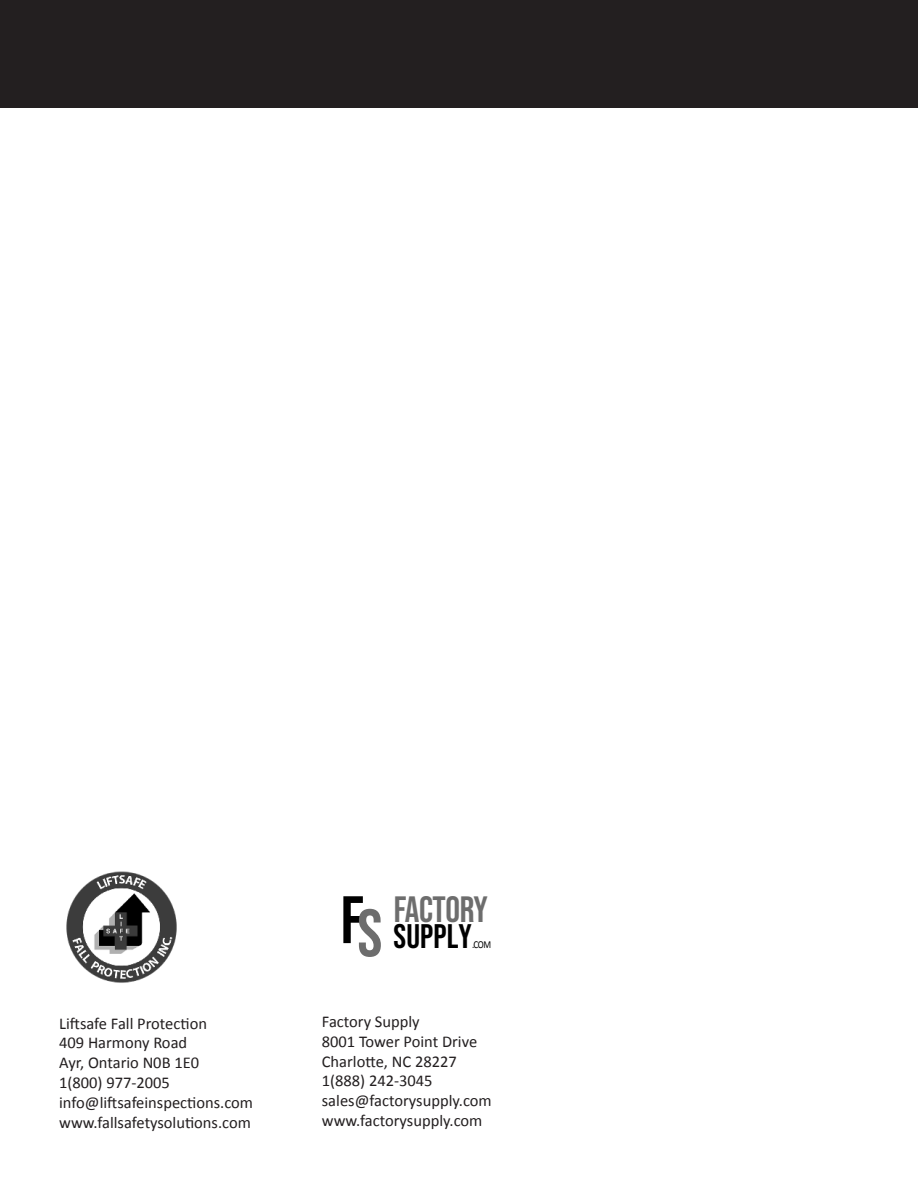
<style>
.page{position:relative;width:918px;height:1188px;background:#fff}
.page>*{position:absolute;margin:0;border:0;box-sizing:border-box;transform-origin:0 0}
.t1{font:700 66.9px "Bebas Neue Pro";color:#000}
.t2{font:700 36.6px "Bebas Neue Pro";letter-spacing:-.015em;color:#6d6d6d}
.t3{font:700 34.05px "Bebas Neue Pro";letter-spacing:.005em;color:#000}
.t4{font:16.5px/19.8px "Calibri";color:#231f20}
.t5{font:10.65px "Calibri";color:#000;scale:.85 1}
.s1{color:#6d6d6d}
</style>
<div class="page">
<img style="left:66px;top:871px;width:111px;height:112px">
<div style="left:0;top:0;width:918px;height:108px;background:#231f20"></div>
<h1 class="t1" style="left:341px;top:881px;width:43px">F<span class="s1">S</span></h1>
<h2 class="t2" style="left:394px;top:888px;width:96px">FACTORY</h2>
<h3 class="t3" style="left:394px;top:917px;width:80px">SUPPLY</h3>
<p class="t5" style="left:472px;top:941px;width:24px">.COM</p>
<p class="t4" style="left:59px;top:1013px;width:195px">Liftsafe Fall Protection<br>409 Harmony Road<br>Ayr, Ontario N0B 1E0<br>1(800) 977-2005 info@liftsafeinspections.com www.fallsafetysolutions.com</p>
<p class="t4" style="left:322px;top:1011px;width:171px">Factory Supply<br>8001 Tower Point Drive<br>Charlotte, NC 28227<br>1(888) 242-3045 sales@factorysupply.com www.factorysupply.com</p>
</div>
